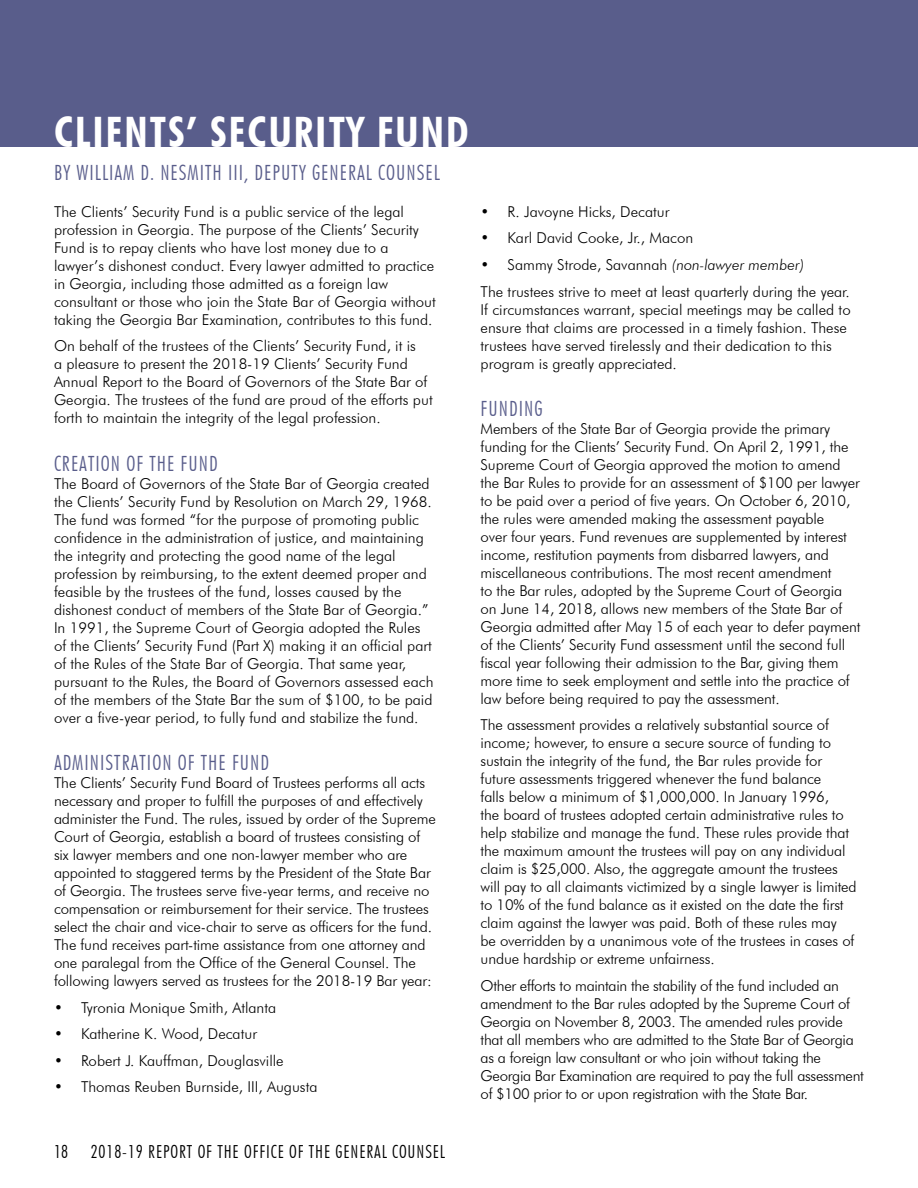
<style>
.page{position:relative;width:918px;height:1188px;background:#fff}
.page>*{position:absolute;margin:0;border:0;box-sizing:border-box;transform-origin:0 0}
.t1{font:700 condensed 42px "Futura BT";letter-spacing:.05em;color:#fff}
.t2{font:300 condensed 21px "Futura BT";letter-spacing:.05em;color:#595d8b}
.t3{font:300 condensed 18px "Futura BT";letter-spacing:.05em;color:#000}
.t4{font:300 15px/18px "Futura BT";letter-spacing:-.01em;color:#000}
.s1{font-style:italic}
</style>
<div class="page">
<div style="left:0;top:0;width:918px;height:147px;background:#595d8b"></div>
<h1 class="t1" style="left:54px;top:107px;width:416px">CLIENTS’ SECURITY FUND</h1>
<h2 class="t2" style="left:54px;top:160px;width:387px">BY WILLIAM D. NESMITH III, DEPUTY GENERAL COUNSEL</h2>
<p class="t4" style="left:54px;top:202px;width:383px">The Clients’ Security Fund is a public service of the legal profession in Georgia. The purpose of the Clients’ Security Fund is to repay clients who have lost money due to a lawyer’s dishonest conduct. Every lawyer admitted to practice in Georgia, including those admitted as a foreign law consultant or those who join the State Bar of Georgia without taking the Georgia Bar Examination, contributes to this fund.</p>
<p class="t4" style="left:54px;top:337px;width:380px">On behalf of the trustees of the Clients’ Security Fund, it is<br>a pleasure to present the 2018-19 Clients’ Security Fund Annual Report to the Board of Governors of the State Bar of Georgia. The trustees of the fund are proud of the efforts put forth to maintain the integrity of the legal profession.</p>
<h2 class="t2" style="left:54px;top:450px;width:165px">CREATION OF THE FUND</h2>
<p class="t4" style="left:54px;top:474px;width:381px">The Board of Governors of the State Bar of Georgia created the Clients’ Security Fund by Resolution on March 29, 1968.<br>The fund was formed “for the purpose of promoting public confidence in the administration of justice, and maintaining the integrity and protecting the good name of the legal profession by reimbursing, to the extent deemed proper and feasible by the trustees of the fund, losses caused by the dishonest conduct of members of the State Bar of Georgia.” In 1991, the Supreme Court of Georgia adopted the Rules of the Clients’ Security Fund (Part X) making it an official part of the Rules of the State Bar of Georgia. That same year, pursuant to the Rules, the Board of Governors assessed each of the members of the State Bar the sum of $100, to be paid over a five-year period, to fully fund and stabilize the fund.</p>
<h2 class="t2" style="left:54px;top:750px;width:217px">ADMINISTRATION OF THE FUND</h2>
<p class="t4" style="left:54px;top:773px;width:383px">The Clients’ Security Fund Board of Trustees performs all acts necessary and proper to fulfill the purposes of and effectively administer the Fund. The rules, issued by order of the Supreme Court of Georgia, establish a board of trustees consisting of six lawyer members and one non-lawyer member who are appointed to staggered terms by the President of the State Bar of Georgia. The trustees serve five-year terms, and receive no compensation or reimbursement for their service. The trustees select the chair and vice-chair to serve as officers for the fund.<br>The fund receives part-time assistance from one attorney and one paralegal from the Office of the General Counsel. The following lawyers served as trustees for the 2018-19 Bar year:</p>
<p class="t4" style="left:54px;top:998px;width:224px">• Tyronia Monique Smith, Atlanta</p>
<p class="t4" style="left:54px;top:1025px;width:205px">• Katherine K. Wood, Decatur</p>
<p class="t4" style="left:54px;top:1051px;width:231px">• Robert J. Kauffman, Douglasville</p>
<p class="t4" style="left:54px;top:1078px;width:265px">• Thomas Reuben Burnside, III, Augusta</p>
<p class="t4" style="left:481px;top:202px;width:190px">• R. Javoyne Hicks, Decatur</p>
<p class="t4" style="left:481px;top:229px;width:214px">• Karl David Cooke, Jr., Macon</p>
<p class="t4" style="left:481px;top:251px;width:371px;line-height:26.7px">• Sammy Strode, Savannah <span class="s1">(non-lawyer member)<br></span>The trustees strive to meet at least quarterly during the year.</p>
<p class="t4" style="left:481px;top:300px;width:372px">If circumstances warrant, special meetings may be called to ensure that claims are processed in a timely fashion. These trustees have served tirelessly and their dedication to this program is greatly appreciated.</p>
<h2 class="t2" style="left:481px;top:396px;width:63px">FUNDING</h2>
<p class="t4" style="left:481px;top:419px;width:381px">Members of the State Bar of Georgia provide the primary funding for the Clients’ Security Fund. On April 2, 1991, the Supreme Court of Georgia approved the motion to amend the Bar Rules to provide for an assessment of $100 per lawyer to be paid over a period of five years. On October 6, 2010, the rules were amended making the assessment payable<br>over four years. Fund revenues are supplemented by interest income, restitution payments from disbarred lawyers, and miscellaneous contributions. The most recent amendment<br>to the Bar rules, adopted by the Supreme Court of Georgia on June 14, 2018, allows new members of the State Bar of Georgia admitted after May 15 of each year to defer payment of the Clients’ Security Fund assessment until the second full fiscal year following their admission to the Bar, giving them more time to seek employment and settle into the practice of law before being required to pay the assessment.</p>
<p class="t4" style="left:481px;top:716px;width:378px">The assessment provides a relatively substantial source of income; however, to ensure a secure source of funding to sustain the integrity of the fund, the Bar rules provide for future assessments triggered whenever the fund balance<br>falls below a minimum of $1,000,000. In January 1996,<br>the board of trustees adopted certain administrative rules to help stabilize and manage the fund. These rules provide that the maximum amount the trustees will pay on any individual claim is $25,000. Also, the aggregate amount the trustees will pay to all claimants victimized by a single lawyer is limited to 10% of the fund balance as it existed on the date the first claim against the lawyer was paid. Both of these rules may<br>be overridden by a unanimous vote of the trustees in cases of undue hardship or extreme unfairness.</p>
<p class="t4" style="left:481px;top:977px;width:385px">Other efforts to maintain the stability of the fund included an amendment to the Bar rules adopted by the Supreme Court of Georgia on November 8, 2003. The amended rules provide that all members who are admitted to the State Bar of Georgia as a foreign law consultant or who join without taking the Georgia Bar Examination are required to pay the full assessment of $100 prior to or upon registration with the State Bar.</p>
<p class="t3" style="left:54px;top:1140px;width:16px">18</p>
<p class="t3" style="left:91px;top:1140px;width:356px">2018-19 REPORT OF THE OFFICE OF THE GENERAL COUNSEL</p>
</div>
